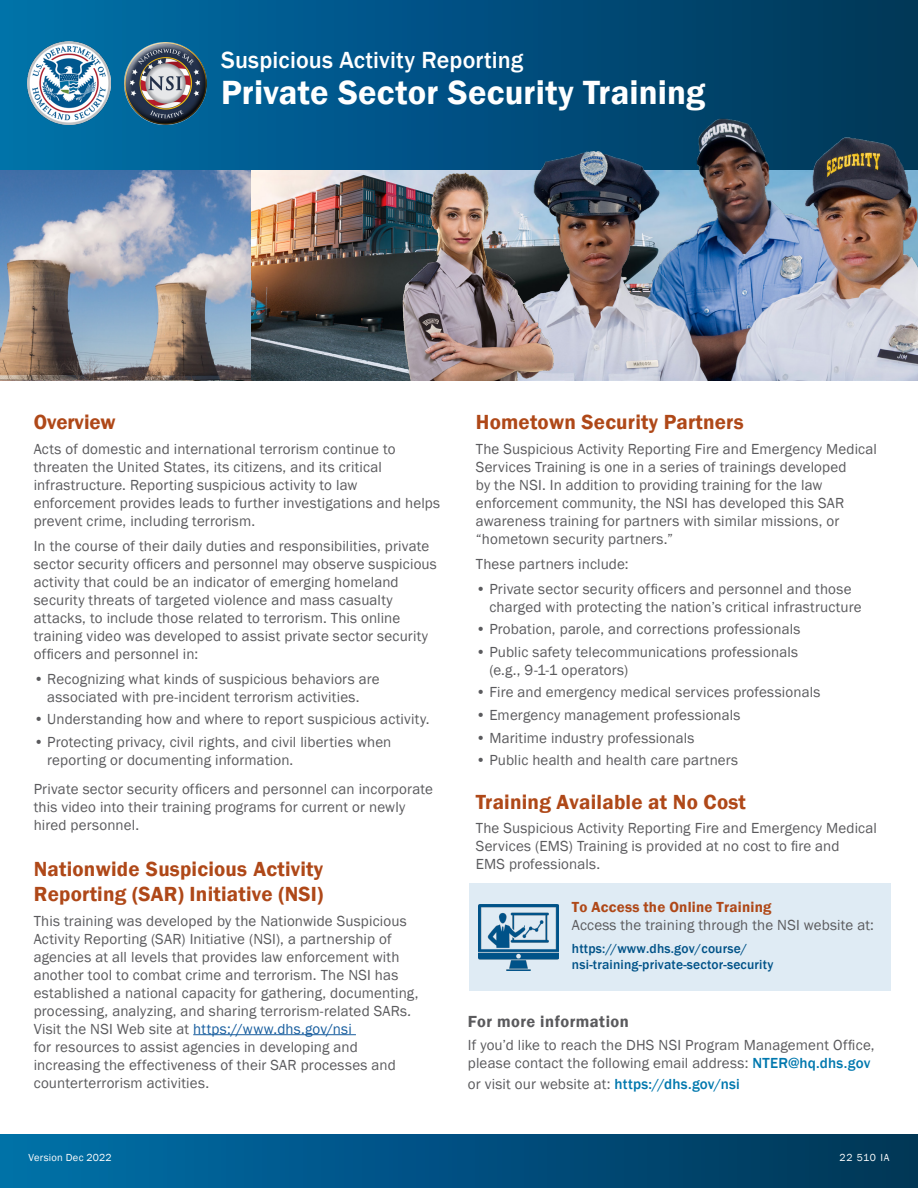
<style>
.page{position:relative;width:918px;height:1188px;background:#fff}
.page>*{position:absolute;margin:0;border:0;box-sizing:border-box;transform-origin:0 0}
.t1{font:600 34.5px "Franklin Gothic";letter-spacing:.005em;color:#fff}
.t2{font:500 24px "Franklin Gothic";letter-spacing:.005em;color:#fff}
.t3{font:600 21px/25.2px "Franklin Gothic";letter-spacing:.01em;color:#af4818}
.t4{font:600 16.5px "Franklin Gothic";letter-spacing:.03em;color:#5a5a5d}
.t5{font:15px/18px "Franklin Gothic";letter-spacing:.01em;color:#5a5a5d}
.t6{font:600 15px "Franklin Gothic";letter-spacing:.015em;color:#af4818}
.t7{font:500 13.5px/16.2px "Franklin Gothic";letter-spacing:.015em;color:#005288}
.t8{font:10.5px "Franklin Gothic";letter-spacing:.025em;color:#fff}
.s1{font-style:italic}
.s2{color:#175d9e}
.s3{font-weight:500;color:#0078ae}
</style>
<div class="page">
<div style="left:0;top:0;width:918px;height:180px;background:linear-gradient(to right,#0171ab,#003557)"></div>
<div style="left:470px;top:884px;width:421px;height:108px;background:#dfebf4"></div>
<div style="left:0;top:1134px;width:918px;height:54px;background:linear-gradient(to right,#006faa,#003456)"></div>
<hr style="left:193px;top:1034px;width:163px;height:1px;background:#175d9e">
<img style="left:27px;top:42px;width:83px;height:82px">
<img style="left:124px;top:42px;width:82px;height:82px">
<img style="left:251px;top:171px;width:667px;height:209px">
<img style="left:490px;top:94px;width:427px;height:286px">
<img style="left:388px;top:166px;width:222px;height:214px">
<img style="left:0;top:170px;width:251px;height:210px">
<img style="left:478px;top:904px;width:81px;height:67px">
<h1 class="t2" style="left:221px;top:45px;width:304px">Suspicious Activity Reporting</h1>
<h1 class="t1" style="left:221px;top:71px;width:486px">Private Sector Security Training</h1>
<h2 class="t3" style="left:34px;top:410px;width:83px">Overview</h2>
<p class="t5" style="left:34px;top:441px;width:408px">Acts of domestic and international terrorism continue to threaten the United States, its citizens, and its critical infrastructure. Reporting suspicious activity to law enforcement provides leads to further investigations and helps prevent crime, including terrorism.</p>
<p class="t5" style="left:34px;top:537px;width:405px">In the course of their daily duties and responsibilities, private sector security officers and personnel may observe suspicious activity that could be an indicator of emerging homeland security threats of targeted violence and mass casualty attacks, to include those related to terrorism. This online training video was developed to assist private sector security officers and personnel in:</p>
<p class="t5" style="left:34px;top:670px;width:347px;text-align:center">• Recognizing what kinds of suspicious behaviors are associated with pre-incident terrorism activities.</p>
<p class="t5" style="left:34px;top:711px;width:397px">• Understanding how and where to report suspicious activity.</p>
<p class="t5" style="left:47px;top:733px;width:346px;text-indent:-13px">• Protecting privacy, civil rights, and civil liberties when reporting or documenting information.</p>
<p class="t5" style="left:34px;top:781px;width:401px">Private sector security officers and personnel can incorporate this video into their training programs for current or newly hired personnel.</p>
<h2 class="t3" style="left:34px;top:856px;width:291px">Nationwide Suspicious Activity<br>Reporting (SAR) Initiative (NSI)</h2>
<p class="t5" style="left:34px;top:912px;width:386px">This training was developed by the Nationwide Suspicious Activity Reporting (SAR) Initiative (NSI), a partnership of agencies at all levels that provides law enforcement with another tool to combat crime and terrorism. The NSI has established a national capacity for gathering, documenting, processing, analyzing, and sharing terrorism-related SARs<span class="s1">.<br></span>Visit the NSI Web site at <span class="s2">https://www.dhs.gov/nsi<br></span>for resources to assist agencies in developing and increasing the effectiveness of their SAR processes and counterterrorism activities.</p>
<h2 class="t3" style="left:476px;top:410px;width:269px">Hometown Security Partners</h2>
<p class="t5" style="left:476px;top:441px;width:403px">The Suspicious Activity Reporting Fire and Emergency Medical Services Training is one in a series of trainings developed<br>by the NSI. In addition to providing training for the law enforcement community, the NSI has developed this SAR awareness training for partners with similar missions, or “hometown security partners.”</p>
<p class="t5" style="left:476px;top:555px;width:154px">These partners include:</p>
<p class="t5" style="left:489px;top:580px;width:374px;text-indent:-14px">• Private sector security officers and personnel and those charged with protecting the nation’s critical infrastructure</p>
<p class="t5" style="left:476px;top:621px;width:326px">• Probation, parole, and corrections professionals</p>
<p class="t5" style="left:489px;top:643px;width:310px;text-indent:-14px">• Public safety telecommunications professionals (e.g., 9-1-1 operators)</p>
<p class="t5" style="left:476px;top:684px;width:346px">• Fire and emergency medical services professionals</p>
<p class="t5" style="left:476px;top:706px;width:266px">• Emergency management professionals</p>
<p class="t5" style="left:476px;top:729px;width:220px">• Maritime industry professionals</p>
<p class="t5" style="left:476px;top:752px;width:264px">• Public health and health care partners</p>
<h2 class="t3" style="left:476px;top:789px;width:272px">Training Available at No Cost</h2>
<p class="t5" style="left:476px;top:820px;width:403px">The Suspicious Activity Reporting Fire and Emergency Medical<br>Services (EMS) Training is provided at no cost to fire and<br>EMS professionals.</p>
<h3 class="t6" style="left:572px;top:898px;width:201px">To Access the Online Training</h3>
<p class="t5" style="left:572px;top:916px;width:304px">Access the training through the NSI website at:</p>
<p class="t7" style="left:572px;top:940px;width:203px">https://www.dhs.gov/course/ nsi-training-private-sector-security</p>
<h3 class="t4" style="left:468px;top:1012px;width:163px">For more information</h3>
<p class="t5" style="left:468px;top:1036px;width:408px">If you’d like to reach the DHS NSI Program Management Office, please contact the following email address: <span class="s3">NTER@hq.dhs.gov</span></p>
<p class="t5" style="left:468px;top:1075px;width:274px">or visit our website at: <span class="s3">https://dhs.gov/nsi</span></p>
<p class="t8" style="left:29px;top:1151px;width:85px">Version Dec 2022</p>
<p class="t8" style="left:840px;top:1151px;width:51px">22 510 IA</p>
</div>
